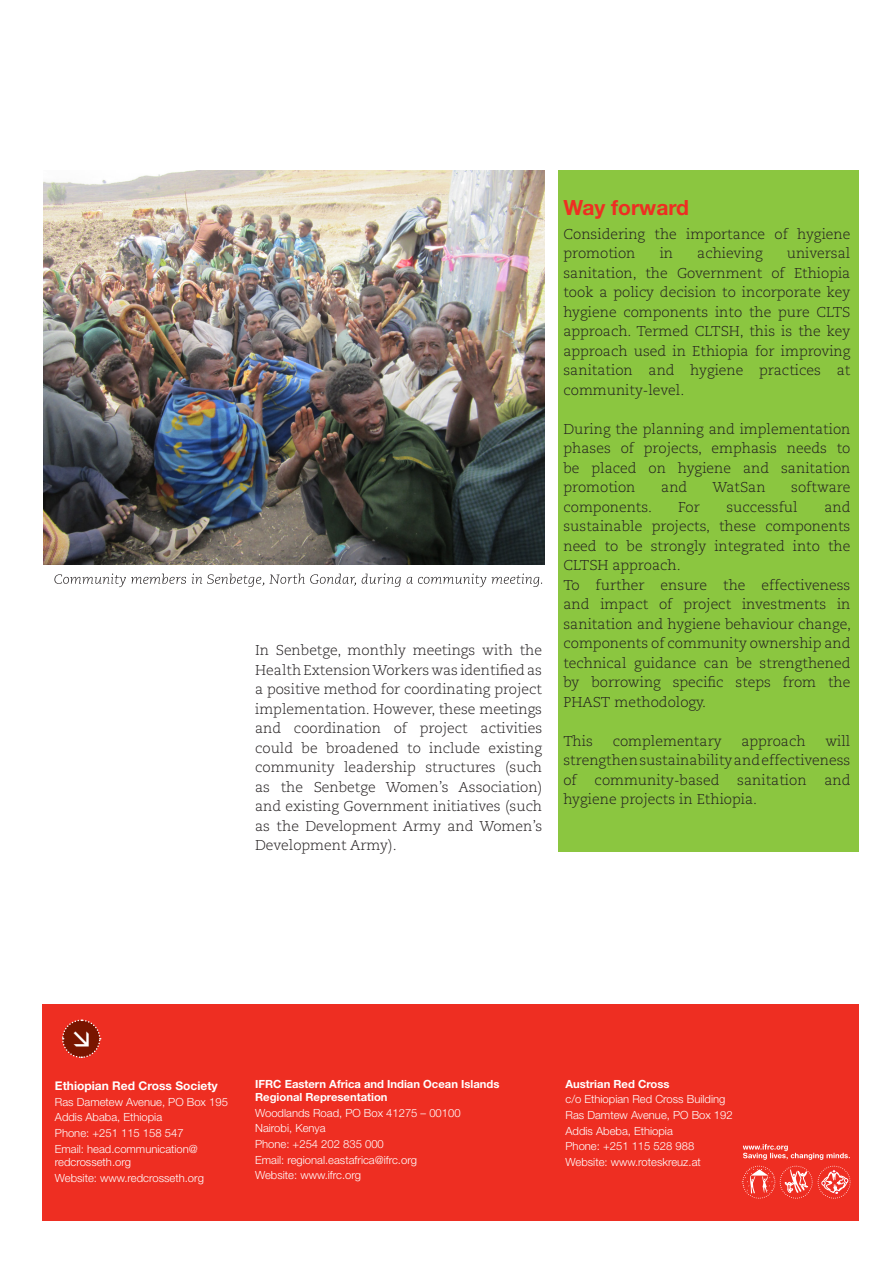
<style>
.page{position:relative;width:893px;height:1263px;background:#fff}
.page>*{position:absolute;margin:0;border:0;box-sizing:border-box;transform-origin:0 0}
.Heading_1{font:700 21px "Helvetica Neue LT Std";color:#ee2e22}
.t1{font:300 14.25px/19.5px "Caecilia LT Std";color:#231f20;text-align:justify}
.Contact_information{font:700 12px "Helvetica Neue LT Std";color:#fff}
.Contact_information-2{font:300 11.25px/13.5px "Helvetica Neue LT Std";color:#fff}
.Contact_information-3{font:700 11.25px/13.5px "Helvetica Neue LT Std";color:#fff}
</style>
<div class="page">
<div style="left:43px;top:1003px;width:816px;height:217px;background:#ee2e22"></div>
<svg style="left:742px;top:1144px;width:109px;height:55px"></svg>
<div style="left:558px;top:170px;width:301px;height:682px;background:#8bc640"></div>
<img style="left:43px;top:170px;width:501px;height:394px">
<svg style="left:54px;top:573px;width:488px;height:14px"></svg>
<svg style="left:62px;top:1019px;width:39px;height:39px"></svg>
<p class="t1" style="left:255px;top:641px;width:289px">In Senbetge, monthly meetings with the Health Extension Workers was identified as a positive method for coordinating project implementation. However, these meetings and coordination of project activities could be broadened to include existing community leadership structures (such as the Senbetge Women’s Association) and existing Government initiatives (such as the Development Army and Women’s Development Army).</p>
<p class="Heading_1" style="left:563px;top:194px;width:127px">Way forward</p>
<p class="t1" style="left:563px;top:224px;width:289px">Considering the importance of hygiene promotion</p>
<p class="t1" style="left:563px;top:244px;width:289px;text-indent:223px">universal sanitation, the Government of Ethiopia took a policy decision to incorporate key hygiene components into the pure CLTS approach. Termed CLTSH, this is the key approach used in Ethiopia for improving sanitation and hygiene practices at community-level.</p>
<p class="t1" style="left:563px;top:419px;width:289px">During the planning and implementation phases of projects, emphasis needs to be placed on hygiene and sanitation promotion</p>
<p class="t1" style="left:660px;top:244px;width:15px">in</p>
<p class="t1" style="left:697px;top:244px;width:67px">achieving</p>
<p class="t1" style="left:661px;top:478px;width:28px">and</p>
<p class="t1" style="left:712px;top:478px;width:55px">WatSan</p>
<p class="t1" style="left:791px;top:478px;width:61px">software</p>
<p class="t1" style="left:563px;top:497px;width:90px">components.</p>
<p class="t1" style="left:678px;top:497px;width:23px">For</p>
<p class="t1" style="left:726px;top:497px;width:73px">successful</p>
<p class="t1" style="left:563px;top:497px;width:289px;text-indent:261px">and sustainable projects, these components need to be strongly integrated into the CLTSH approach.</p>
<p class="t1" style="left:563px;top:575px;width:289px">To further ensure the effectiveness and impact of project investments in sanitation and hygiene behaviour change, components of community ownership and technical guidance can be strengthened by borrowing specific steps from the PHAST methodology.</p>
<p class="t1" style="left:563px;top:731px;width:31px">This</p>
<p class="t1" style="left:613px;top:731px;width:110px">complementary</p>
<p class="t1" style="left:741px;top:731px;width:66px">approach</p>
<p class="t1" style="left:563px;top:731px;width:289px;text-indent:262px">will strengthen sustainability and effectiveness of community-based sanitation and hygiene projects in Ethiopia.</p>
<p class="Contact_information" style="left:55px;top:1078px;width:164px">Ethiopian Red Cross Society</p>
<p class="Contact_information-2" style="left:55px;top:1095px;width:174px">Ras Dametew Avenue, PO Box 195</p>
<p class="Contact_information-2" style="left:55px;top:1110px;width:109px">Addis Ababa, Ethiopia</p>
<p class="Contact_information-2" style="left:55px;top:1126px;width:130px">Phone: +251 115 158 547</p>
<p class="Contact_information-2" style="left:55px;top:1141px;width:144px">Email: head.communication@ redcrosseth.org</p>
<p class="Contact_information-2" style="left:55px;top:1171px;width:151px">Website: www.redcrosseth.org</p>
<p class="Contact_information-3" style="left:255px;top:1076px;width:246px">IFRC Eastern Africa and Indian Ocean Islands<br>Regional Representation</p>
<p class="Contact_information-2" style="left:255px;top:1106px;width:207px">Woodlands Road, PO Box 41275 – 00100</p>
<p class="Contact_information-2" style="left:255px;top:1121px;width:72px">Nairobi, Kenya</p>
<p class="Contact_information-2" style="left:255px;top:1137px;width:130px">Phone: +254 202 835 000</p>
<p class="Contact_information-2" style="left:255px;top:1153px;width:163px">Email: regional.eastafrica@ifrc.org</p>
<p class="Contact_information-2" style="left:255px;top:1168px;width:108px">Website: www.ifrc.org</p>
<p class="Contact_information-3" style="left:566px;top:1076px;width:105px">Austrian Red Cross</p>
<p class="Contact_information-2" style="left:566px;top:1092px;width:161px">c/o Ethiopian Red Cross Building</p>
<p class="Contact_information-2" style="left:566px;top:1108px;width:169px">Ras Damtew Avenue, PO Box 192</p>
<p class="Contact_information-2" style="left:566px;top:1123px;width:109px">Addis Abeba, Ethiopia</p>
<p class="Contact_information-2" style="left:566px;top:1139px;width:130px">Phone: +251 115 528 988</p>
<p class="Contact_information-2" style="left:566px;top:1155px;width:137px">Website: www.roteskreuz.at</p>
</div>
